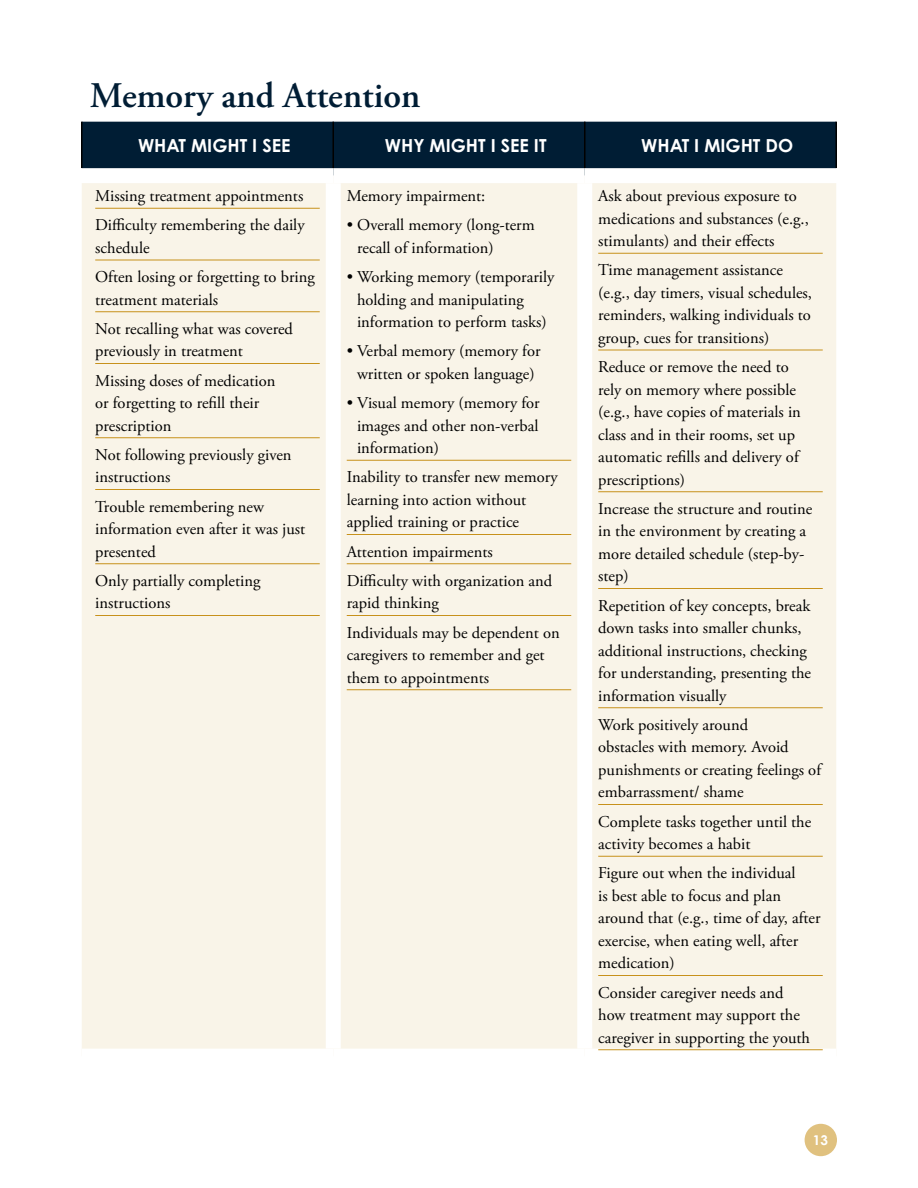
<style>
.page{position:relative;width:918px;height:1188px;background:#fff}
.page>*{position:absolute;margin:0;border:0;box-sizing:border-box;transform-origin:0 0}
.Heading_2{font:600 36px "Adobe Garamond Pro";color:#001d34}
.Table_Header{font:700 18px "Century Gothic Pro";color:#fff}
.List_Paragraph{font:16.5px/22.5px "Adobe Garamond Pro";color:#000}
.t1{font:700 13.5px "Century Gothic Pro";color:#fff}
</style>
<div class="page">
<div style="left:805px;top:1124px;width:32px;height:32px;background:#e0c17f;border-radius:50%"></div>
<div style="left:82px;top:122px;width:754px;height:46px;background:#001d34"></div>
<div style="left:82px;top:183px;width:754px;height:866px;background:#f9f4e8"></div>
<hr style="left:81px;top:122px;width:1px;height:46px;background:#000">
<hr style="left:333px;top:122px;width:1px;height:46px;background:#000">
<hr style="left:584px;top:122px;width:1px;height:46px;background:#000">
<hr style="left:836px;top:122px;width:1px;height:46px;background:#000">
<div style="left:577px;top:183px;width:15px;height:866px;background:#fff"></div>
<div style="left:326px;top:183px;width:15px;height:866px;background:#fff"></div>
<hr style="left:95px;top:208px;width:225px;height:1px;background:#c7911b">
<hr style="left:95px;top:260px;width:225px;height:1px;background:#c7911b">
<hr style="left:95px;top:311px;width:225px;height:1px;background:#c7911b">
<hr style="left:95px;top:363px;width:225px;height:1px;background:#c7911b">
<hr style="left:95px;top:437px;width:225px;height:1px;background:#c7911b">
<hr style="left:95px;top:489px;width:225px;height:1px;background:#c7911b">
<hr style="left:95px;top:563px;width:225px;height:1px;background:#c7911b">
<hr style="left:95px;top:615px;width:225px;height:1px;background:#c7911b">
<hr style="left:347px;top:460px;width:224px;height:1px;background:#c7911b">
<hr style="left:347px;top:534px;width:224px;height:1px;background:#c7911b">
<hr style="left:347px;top:563px;width:224px;height:1px;background:#c7911b">
<hr style="left:347px;top:615px;width:224px;height:1px;background:#c7911b">
<hr style="left:347px;top:689px;width:224px;height:1px;background:#c7911b">
<hr style="left:598px;top:253px;width:225px;height:1px;background:#c7911b">
<hr style="left:598px;top:350px;width:225px;height:1px;background:#c7911b">
<hr style="left:598px;top:491px;width:225px;height:1px;background:#c7911b">
<hr style="left:598px;top:588px;width:225px;height:1px;background:#c7911b">
<hr style="left:598px;top:707px;width:225px;height:1px;background:#c7911b">
<hr style="left:598px;top:804px;width:225px;height:1px;background:#c7911b">
<hr style="left:598px;top:856px;width:225px;height:1px;background:#c7911b">
<hr style="left:598px;top:975px;width:225px;height:1px;background:#c7911b">
<hr style="left:598px;top:1049px;width:225px;height:1px;background:#c7911b">
<p class="Heading_2" style="left:90px;top:75px;width:332px">Memory and Attention</p>
<p class="Table_Header" style="left:138px;top:134px;width:154px">WHAT MIGHT I SEE</p>
<p class="Table_Header" style="left:385px;top:134px;width:163px">WHY MIGHT I SEE IT</p>
<p class="Table_Header" style="left:641px;top:134px;width:154px">WHAT I MIGHT DO</p>
<p class="List_Paragraph" style="left:95px;top:185px;width:210px">Missing treatment appointments</p>
<p class="List_Paragraph" style="left:95px;top:214px;width:211px">Difficulty remembering the daily schedule</p>
<p class="List_Paragraph" style="left:95px;top:266px;width:221px">Often losing or forgetting to bring treatment materials</p>
<p class="List_Paragraph" style="left:95px;top:318px;width:199px">Not recalling what was covered previously in treatment</p>
<p class="List_Paragraph" style="left:95px;top:370px;width:182px">Missing doses of medication or forgetting to refill their prescription</p>
<p class="List_Paragraph" style="left:95px;top:444px;width:198px">Not following previously given instructions</p>
<p class="List_Paragraph" style="left:95px;top:496px;width:211px">Trouble remembering new information even after it was just presented</p>
<p class="List_Paragraph" style="left:95px;top:570px;width:167px">Only partially completing instructions</p>
<p class="List_Paragraph" style="left:598px;top:185px;width:212px">Ask about previous exposure to medications and substances (e.g., stimulants) and their effects</p>
<p class="List_Paragraph" style="left:598px;top:259px;width:215px">Time management assistance (e.g., day timers, visual schedules, reminders, walking individuals to group, cues for transitions)</p>
<p class="List_Paragraph" style="left:598px;top:356px;width:204px">Reduce or remove the need to rely on memory where possible (e.g., have copies of materials in class and in their rooms, set up automatic refills and delivery of prescriptions)</p>
<p class="List_Paragraph" style="left:598px;top:498px;width:216px">Increase the structure and routine in the environment by creating a more detailed schedule (step-by&shy;step)</p>
<p class="List_Paragraph" style="left:598px;top:595px;width:214px">Repetition of key concepts, break down tasks into smaller chunks, additional instructions, checking for understanding, presenting the information visually</p>
<p class="List_Paragraph" style="left:598px;top:714px;width:224px">Work positively around<br>obstacles with memory. Avoid punishments or creating feelings of embarrassment/ shame</p>
<p class="List_Paragraph" style="left:598px;top:811px;width:215px">Complete tasks together until the activity becomes a habit</p>
<p class="List_Paragraph" style="left:598px;top:862px;width:224px">Figure out when the individual<br>is best able to focus and plan around that (e.g., time of day, after exercise, when eating well, after medication)</p>
<p class="List_Paragraph" style="left:598px;top:982px;width:213px">Consider caregiver needs and how treatment may support the caregiver in supporting the youth</p>
<p class="List_Paragraph" style="left:347px;top:185px;width:140px">Memory impairment:</p>
<p class="List_Paragraph" style="left:357px;top:214px;width:179px;text-indent:-11px">• Overall memory (long-term recall of information)</p>
<p class="List_Paragraph" style="left:357px;top:266px;width:199px;text-indent:-10px">• Working memory (temporarily holding and manipulating information to perform tasks)</p>
<p class="List_Paragraph" style="left:347px;top:340px;width:195px;text-align:center">• Verbal memory (memory for written or spoken language)</p>
<p class="List_Paragraph" style="left:357px;top:392px;width:184px;text-align:justify;text-indent:-10px">• Visual memory (memory for images and other non-verbal information)</p>
<p class="List_Paragraph" style="left:347px;top:466px;width:213px">Inability to transfer new memory learning into action without applied training or practice</p>
<p class="List_Paragraph" style="left:347px;top:541px;width:148px">Attention impairments</p>
<p class="List_Paragraph" style="left:347px;top:570px;width:207px">Difficulty with organization and rapid thinking</p>
<p class="List_Paragraph" style="left:347px;top:622px;width:214px">Individuals may be dependent on caregivers to remember and get them to appointments</p>
<p class="t1" style="left:813px;top:1132px;width:17px">13</p>
</div>
